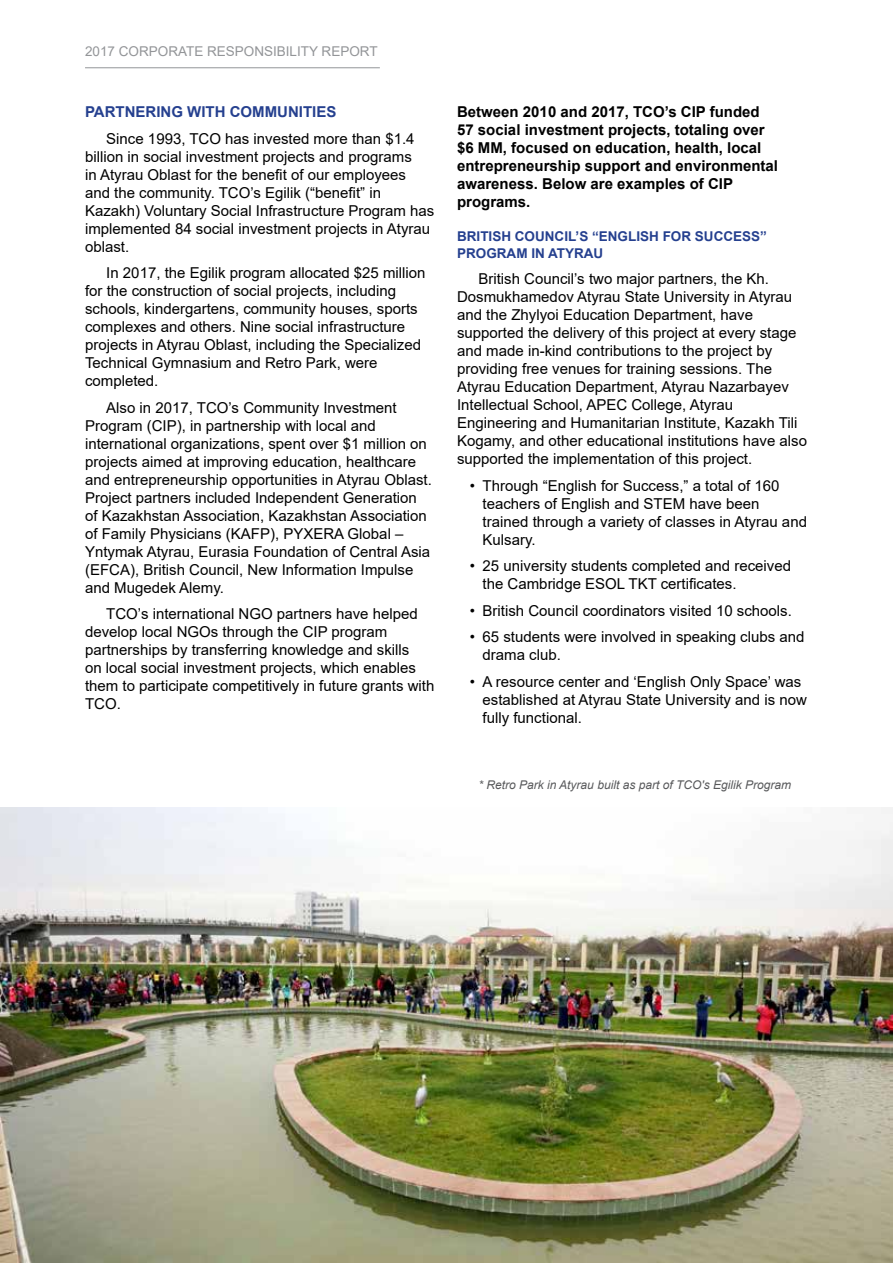
<style>
.page{position:relative;width:893px;height:1263px;background:#fff}
.page>*{position:absolute;margin:0;border:0;box-sizing:border-box;transform-origin:0 0}
.t1{font:15px/18px "Arial";color:#000}
.t2{font:700 15px/18px "Arial";color:#000}
.t3{font:700 15px "Arial";color:#25408f}
.t4{font:700 13.5px/16.2px "Arial";color:#25408f}
.t5{font:13.5px "Arial";color:#939598}
.t6{font:italic 12px "Arial";color:#58595b}
</style>
<div class="page">
<hr style="left:85px;top:67px;width:295px;height:1px;background:#939598">
<img style="left:0;top:807px;width:893px;height:456px">
<p class="t5" style="left:85px;top:42px;width:294px">2017 CORPORATE RESPONSIBILITY REPORT</p>
<p class="t3" style="left:85px;top:101px;width:253px">PARTNERING WITH COMMUNITIES</p>
<p class="t1" style="left:85px;top:129px;width:351px;text-indent:21px">Since 1993, TCO has invested more than $1.4 billion in social investment projects and programs<br>in Atyrau Oblast for the benefit of our employees and the community. TCO’s Egilik (“benefit” in Kazakh) Voluntary Social Infrastructure Program has implemented 84 social investment projects in Atyrau oblast.</p>
<p class="t1" style="left:85px;top:264px;width:342px;text-indent:21px">In 2017, the Egilik program allocated $25 million for the construction of social projects, including schools, kindergartens, community houses, sports complexes and others. Nine social infrastructure projects in Atyrau Oblast, including the Specialized Technical Gymnasium and Retro Park, were completed.</p>
<p class="t1" style="left:85px;top:398px;width:348px;text-indent:21px">Also in 2017, TCO’s Community Investment Program (CIP), in partnership with local and international organizations, spent over $1 million on projects aimed at improving education, healthcare and entrepreneurship opportunities in Atyrau Oblast.<br>Project partners included Independent Generation of Kazakhstan Association, Kazakhstan Association of Family Physicians (KAFP), PYXERA Global – Yntymak Atyrau, Eurasia Foundation of Central Asia (EFCA), British Council, New Information Impulse and Mugedek Alemy.</p>
<p class="t1" style="left:85px;top:605px;width:351px;text-indent:21px">TCO’s international NGO partners have helped develop local NGOs through the CIP program partnerships by transferring knowledge and skills<br>on local social investment projects, which enables them to participate competitively in future grants with TCO.</p>
<p class="t2" style="left:457px;top:103px;width:322px">Between 2010 and 2017, TCO’s CIP funded 57 social investment projects, totaling over $6 MM, focused on education, health, local entrepreneurship support and environmental awareness. Below are examples of CIP programs.</p>
<p class="t4" style="left:457px;top:229px;width:311px">BRITISH COUNCIL’S “ENGLISH FOR SUCCESS”<br>PROGRAM IN ATYRAU</p>
<p class="t1" style="left:457px;top:270px;width:351px;text-indent:21px">British Council’s two major partners, the Kh.<br>Dosmukhamedov Atyrau State University in Atyrau and the Zhylyoi Education Department, have supported the delivery of this project at every stage and made in-kind contributions to the project by providing free venues for training sessions. The Atyrau Education Department, Atyrau Nazarbayev Intellectual School, APEC College, Atyrau Engineering and Humanitarian Institute, Kazakh Tili Kogamy, and other educational institutions have also supported the implementation of this project.</p>
<p class="t1" style="left:483px;top:476px;width:326px;text-indent:-13px">• Through “English for Success,” a total of 160 teachers of English and STEM have been trained through a variety of classes in Atyrau and Kulsary.</p>
<p class="t1" style="left:483px;top:557px;width:310px;text-indent:-13px">• 25 university students completed and received the Cambridge ESOL TKT certificates.</p>
<p class="t1" style="left:470px;top:601px;width:324px">• British Council coordinators visited 10 schools.</p>
<p class="t1" style="left:483px;top:628px;width:323px;text-indent:-13px">• 65 students were involved in speaking clubs and drama club.</p>
<p class="t1" style="left:483px;top:672px;width:326px;text-indent:-13px">• A resource center and ‘English Only Space’ was established at Atyrau State University and is now fully functional.</p>
<p class="t6" style="left:478px;top:777px;width:314px">* Retro Park in Atyrau built as part of TCO's Egilik Program</p>
</div>
